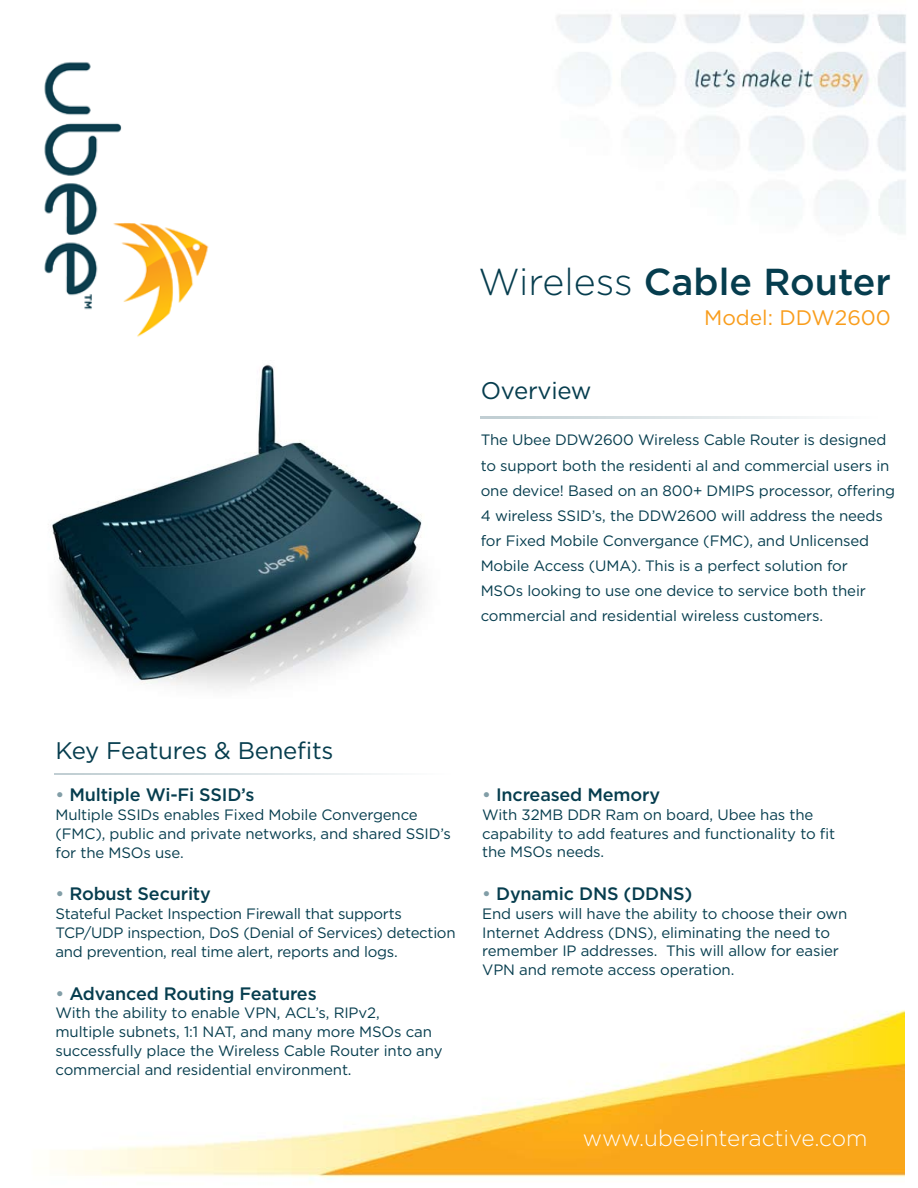
<style>
.page{position:relative;width:918px;height:1188px;background:#fff}
.page>*{position:absolute;margin:0;border:0;box-sizing:border-box;transform-origin:0 0}
.t1{font:500 37.5px "Gotham";color:#063d4e}
.t2{font:24px "Gotham";letter-spacing:-.01em;color:#063d4e}
.t3{font:300 22.5px "Gotham";color:#fff}
.t4{font:21px "Gotham";color:#f99d1c}
.t5{font:500 18px "Gotham";letter-spacing:-.01em;color:#063d4e}
.t6{font:15px/18.8px "Gotham";letter-spacing:-.01em;color:#063d4e}
.s1{font-weight:300}
.s2{color:#829ea7}
</style>
<div class="page">
<img style="left:52px;top:364px;width:373px;height:325px">
<img style="left:557px;top:14px;width:349px;height:219px">
<img style="left:51px;top:1010px;width:853px;height:174px">
<img style="left:44px;top:62px;width:165px;height:275px">
<svg style="left:481px;top:417px;width:335px;height:1px"></svg>
<svg style="left:54px;top:773px;width:335px;height:2px"></svg>
<h1 class="t1" style="left:478px;top:258px;width:414px"><span class="s1">Wireless</span> Cable Router</h1>
<h3 class="t4" style="left:704px;top:304px;width:188px">Model: DDW2600</h3>
<h2 class="t2" style="left:481px;top:375px;width:112px">Overview</h2>
<p class="t6" style="left:481px;top:427px;width:416px;line-height:25.2px">The Ubee DDW2600 Wireless Cable Router is designed to support both the residenti al and commercial users in one device! Based on an 800+ DMIPS processor, offering 4 wireless SSID’s, the DDW2600 will address the needs for Fixed Mobile Convergance (FMC), and Unlicensed Mobile Access (UMA). This is a perfect solution for<br>MSOs looking to use one device to service both their commercial and residential wireless customers.</p>
<h2 class="t2" style="left:56px;top:735px;width:280px">Key Features &amp; Benefits</h2>
<p class="t5" style="left:56px;top:783px;width:201px"><span class="s2">•</span> Multiple Wi-Fi SSID’s</p>
<p class="t6" style="left:56px;top:805px;width:397px">Multiple SSIDs enables Fixed Mobile Convergence (FMC), public and private networks, and shared SSID’s for the MSOs use.</p>
<p class="t5" style="left:56px;top:882px;width:157px"><span class="s2">•</span> Robust Security</p>
<p class="t6" style="left:56px;top:904px;width:402px">Stateful Packet Inspection Firewall that supports<br>TCP/UDP inspection, DoS (Denial of Services) detection and prevention, real time alert, reports and logs.</p>
<p class="t5" style="left:56px;top:982px;width:263px"><span class="s2">•</span> Advanced Routing Features</p>
<p class="t6" style="left:56px;top:1003px;width:389px">With the ability to enable VPN, ACL’s, RIPv2, multiple subnets, 1:1 NAT, and many more MSOs can successfully place the Wireless Cable Router into any commercial and residential environment.</p>
<p class="t5" style="left:482px;top:783px;width:179px"><span class="s2">•</span> Increased Memory</p>
<p class="t6" style="left:482px;top:805px;width:355px">With 32MB DDR Ram on board, Ubee has the capability to add features and functionality to fit the MSOs needs.</p>
<p class="t5" style="left:482px;top:882px;width:212px"><span class="s2">•</span> Dynamic DNS (DDNS)</p>
<p class="t6" style="left:482px;top:904px;width:367px">End users will have the ability to choose their own Internet Address (DNS), eliminating the need to remember IP addresses. This will allow for easier VPN and remote access operation.</p>
<h3 class="t3" style="left:583px;top:1124px;width:286px">www.ubeeinteractive.com</h3>
</div>
